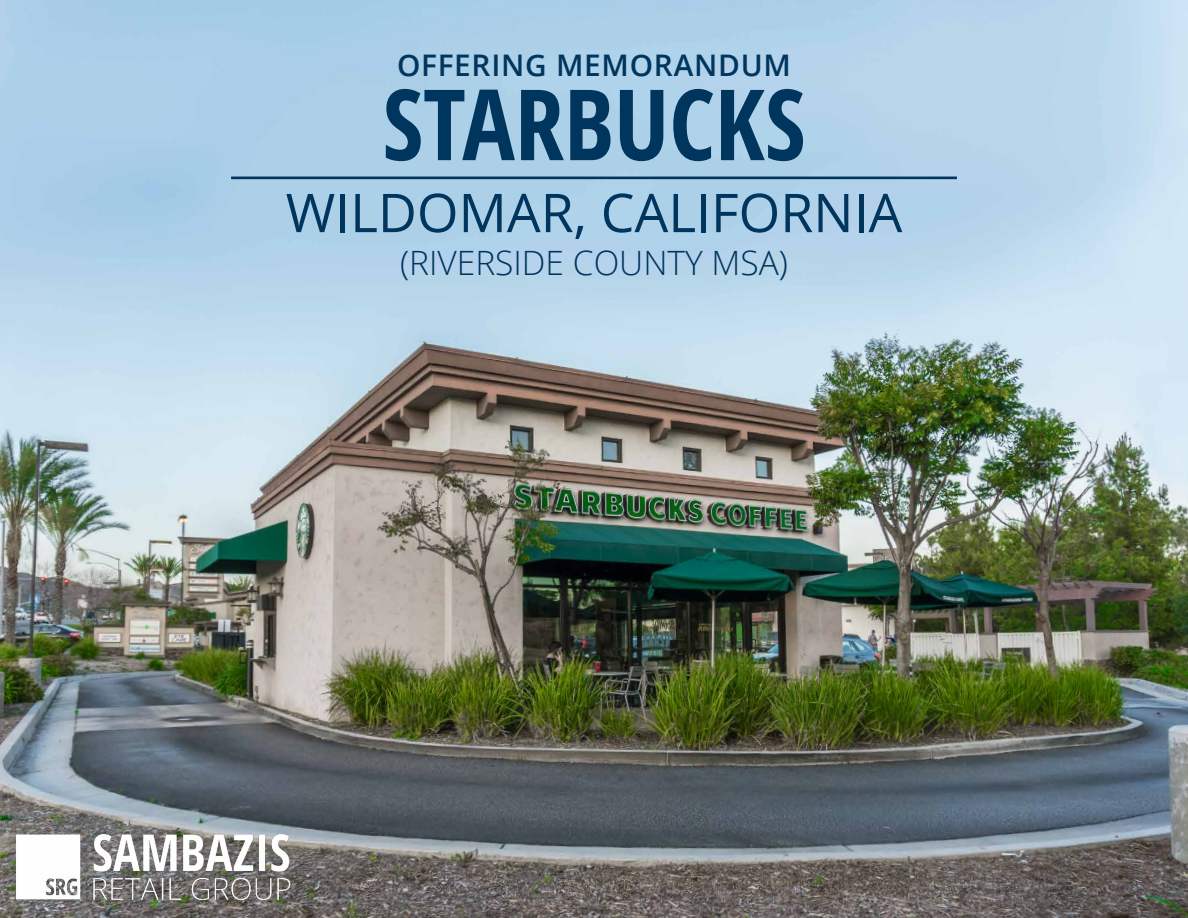
<style>
.page{position:relative;width:1188px;height:918px;background:#fff}
.page>*{position:absolute;margin:0;border:0;box-sizing:border-box;transform-origin:0 0}
.t1{font:700 condensed 98.4px "Open Sans";color:#00355d}
.t2{font:53.4px "Open Sans";color:#00355d}
.t3{font:300 33.45px "Open Sans";color:#00355d}
.t4{font:600 29.7px "Open Sans";letter-spacing:.025em;color:#00355d}
</style>
<div class="page">
<img style="left:0;top:0;width:1188px;height:918px">
<img style="left:16px;top:827px;width:276px;height:80px">
<hr style="left:231px;top:177px;width:726px;height:2px;background:#00355d">
<p class="t4" style="left:397px;top:45px;width:395px">OFFERING MEMORANDUM</p>
<h1 class="t1" style="left:383px;top:56px;width:424px">STARBUCKS</h1>
<h2 class="t2" style="left:286px;top:176px;width:618px">WILDOMAR, CALIFORNIA</h2>
<p class="t3" style="left:400px;top:240px;width:389px">(RIVERSIDE COUNTY MSA)</p>
</div>
